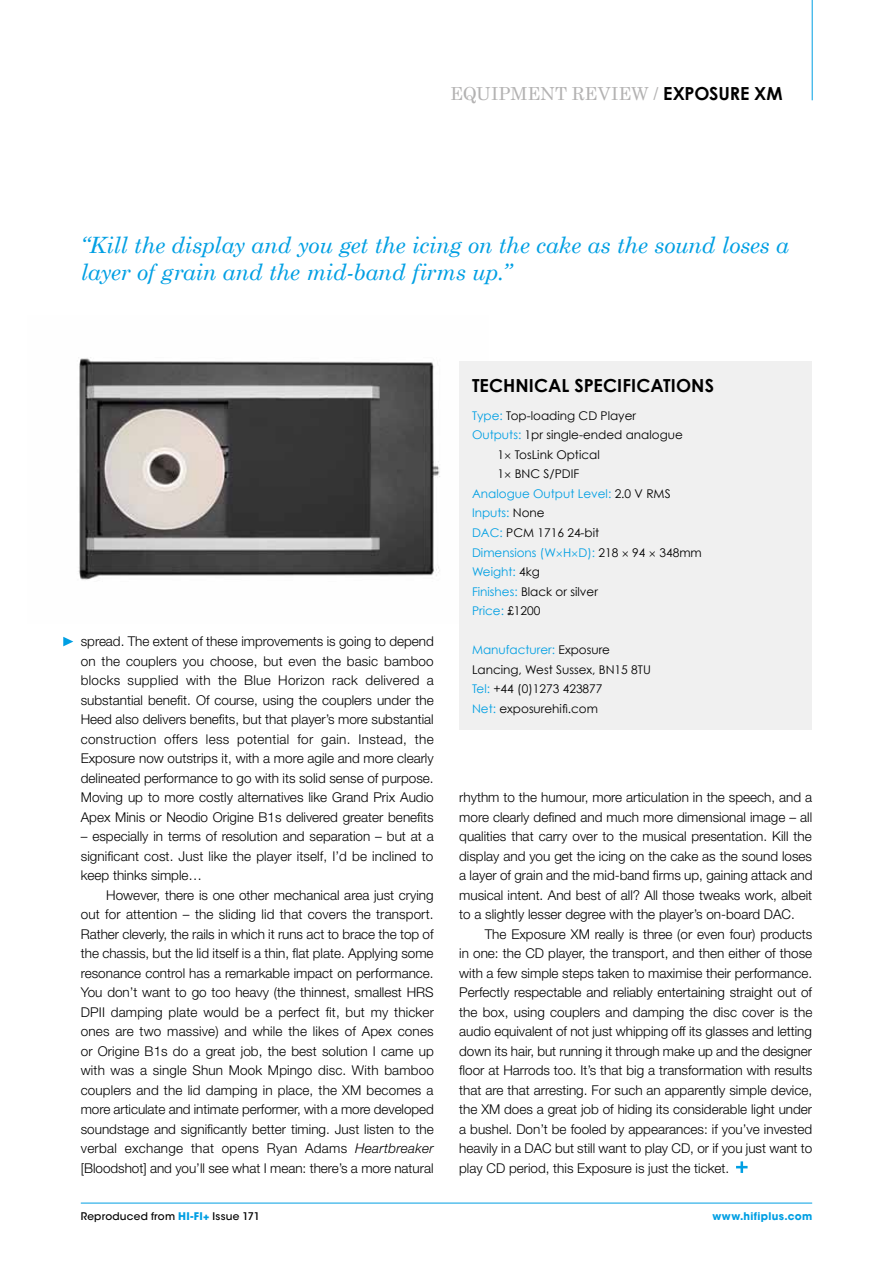
<style>
.page{position:relative;width:893px;height:1263px;background:#fff}
.page>*{position:absolute;margin:0;border:0;box-sizing:border-box;transform-origin:0 0}
.t1{font:italic 22.5px/27px "Century Schoolbook";letter-spacing:-.015em;color:#009fe3}
.t2{font:18px "Century Schoolbook";letter-spacing:-.005em;color:#b3b2b2}
.t3{font:700 18px "Century Gothic";letter-spacing:.005em;color:#000}
.t4{font:300 13.5px/19.5px "Helvetica Neue LT Std";color:#000;text-align:justify}
.t5{font:12px/19.5px "Century Gothic";color:#000}
.t6{font:12px "Century Gothic";color:#009fe3}
.t7{font:500 10.5px "ITC Avant Garde Std";letter-spacing:.02em;color:#000}
.t8{font:700 10.5px "ITC Avant Garde Std";letter-spacing:.03em;color:#009fe3}
.s1{font-family:"Century Gothic";font-weight:700;color:#000}
.s2{font-style:italic}
.s3{color:#009fe3}
.s4{font-family:"Helvetica Neue LT Std";font-weight:300}
.s5{color:#000}
.s6{font-family:"Helvetica Neue LT Std";font-weight:300;color:#000}
.s7{font-weight:700;color:#009fe3}
</style>
<div class="page">
<img style="left:78px;top:357px;width:362px;height:223px">
<svg style="left:736px;top:1161px;width:12px;height:12px"></svg>
<div style="left:459px;top:361px;width:353px;height:368px;background:#f0f0f0"></div>
<svg style="left:63px;top:637px;width:10px;height:9px"></svg>
<hr style="left:81px;top:1203px;width:731px;height:1px;background:#009fe3">
<hr style="left:812px;top:0;width:1px;height:100px;background:#009fe3">
<h2 class="t2" style="left:450px;top:83px;width:334px">EQUIPMENT REVIEW / <span class="s1">EXPOSURE XM</span></h2>
<h1 class="t1" style="left:81px;top:231px;width:710px">“Kill the display and you get the icing on the cake as the sound loses a layer of grain and the mid-band firms up.”</h1>
<p class="t4" style="left:81px;top:631px;width:355px">spread. The extent of these improvements is going to depend on the couplers you choose, but even the basic bamboo blocks supplied with the Blue Horizon rack delivered a substantial benefit. Of course, using the couplers under the Heed also delivers benefits, but that player’s more substantial construction offers less potential for gain. Instead, the Exposure now outstrips it, with a more agile and more clearly delineated performance to go with its solid sense of purpose.<br>Moving up to more costly alternatives like Grand Prix Audio Apex Minis or Neodio Origine B1s delivered greater benefits</p>
<p class="t4" style="left:81px;top:826px;width:354px">– especially in terms of resolution and separation – but at a significant cost. Just like the player itself, I’d be inclined to keep thinks simple…</p>
<p class="t4" style="left:81px;top:885px;width:355px;text-indent:26px">However, there is one other mechanical area just crying out for attention – the sliding lid that covers the transport.<br>Rather cleverly, the rails in which it runs act to brace the top of the chassis, but the lid itself is a thin, flat plate. Applying some resonance control has a remarkable impact on performance.<br>You don’t want to go too heavy (the thinnest, smallest HRS DPII damping plate would be a perfect fit, but my thicker ones are two massive) and while the likes of Apex cones or Origine B1s do a great job, the best solution I came up with was a single Shun Mook Mpingo disc. With bamboo couplers and the lid damping in place, the XM becomes a more articulate and intimate performer, with a more developed soundstage and significantly better timing. Just listen to the verbal exchange that opens Ryan Adams <span class="s2">Heartbreaker </span>[Bloodshot] and you’ll see what I mean: there’s a more natural</p>
<h2 class="t3" style="left:472px;top:374px;width:244px">TECHNICAL SPECIFICATIONS</h2>
<p class="t5" style="left:472px;top:406px;width:166px"><span class="s3">Type:</span> Top-loading CD Player</p>
<p class="t5" style="left:472px;top:425px;width:212px"><span class="s3">Outputs:</span> 1pr single-ended analogue</p>
<p class="t5" style="left:497px;top:445px;width:104px">1<span class="s4">×</span> TosLink Optical</p>
<p class="t5" style="left:497px;top:464px;width:83px">1<span class="s4">×</span> BNC S/PDIF</p>
<p class="t6" style="left:472px;top:486px;width:200px">Analogue Output Level: <span class="s5">2.0 V RMS</span></p>
<p class="t6" style="left:472px;top:506px;width:74px">Inputs: <span class="s5">None</span></p>
<p class="t5" style="left:472px;top:523px;width:129px"><span class="s3">DAC:</span> PCM 1716 24-bit</p>
<p class="t6" style="left:472px;top:545px;width:231px">Dimensions (W<span class="s4">×</span>H<span class="s4">×</span>D): <span class="s5">218</span> <span class="s6">×</span> <span class="s5">94</span> <span class="s6">×</span> <span class="s5">348mm</span></p>
<p class="t6" style="left:472px;top:564px;width:70px">Weight: <span class="s5">4kg</span></p>
<p class="t5" style="left:472px;top:581px;width:127px"><span class="s3">Finishes:</span> Black or silver</p>
<p class="t6" style="left:472px;top:603px;width:70px">Price: <span class="s5">£1200</span></p>
<p class="t5" style="left:472px;top:640px;width:180px"><span class="s3">Manufacturer:</span> Exposure<br>Lancing, West Sussex, BN15 8TU<br><span class="s3">Tel:</span> +44 (0)1273 423877<br><span class="s3">Net:</span> exposurehifi.com</p>
<p class="t4" style="left:459px;top:787px;width:355px">rhythm to the humour, more articulation in the speech, and a more clearly defined and much more dimensional image – all qualities that carry over to the musical presentation. Kill the display and you get the icing on the cake as the sound loses a layer of grain and the mid-band firms up, gaining attack and musical intent. And best of all? All those tweaks work, albeit to a slightly lesser degree with the player’s on-board DAC.</p>
<p class="t4" style="left:459px;top:924px;width:355px;text-indent:26px">The Exposure XM really is three (or even four) products in one: the CD player, the transport, and then either of those with a few simple steps taken to maximise their performance.<br>Perfectly respectable and reliably entertaining straight out of the box, using couplers and damping the disc cover is the audio equivalent of not just whipping off its glasses and letting down its hair, but running it through make up and the designer floor at Harrods too. It’s that big a transformation with results that are that arresting. For such an apparently simple device, the XM does a great job of hiding its considerable light under a bushel. Don’t be fooled by appearances: if you’ve invested heavily in a DAC but still want to play CD, or if you just want to play CD period, this Exposure is just the ticket.</p>
<p class="t7" style="left:81px;top:1210px;width:181px">Reproduced from <span class="s7">HI-FI+</span> Issue 171</p>
<p class="t8" style="left:712px;top:1210px;width:101px">www.hifiplus.com</p>
</div>
